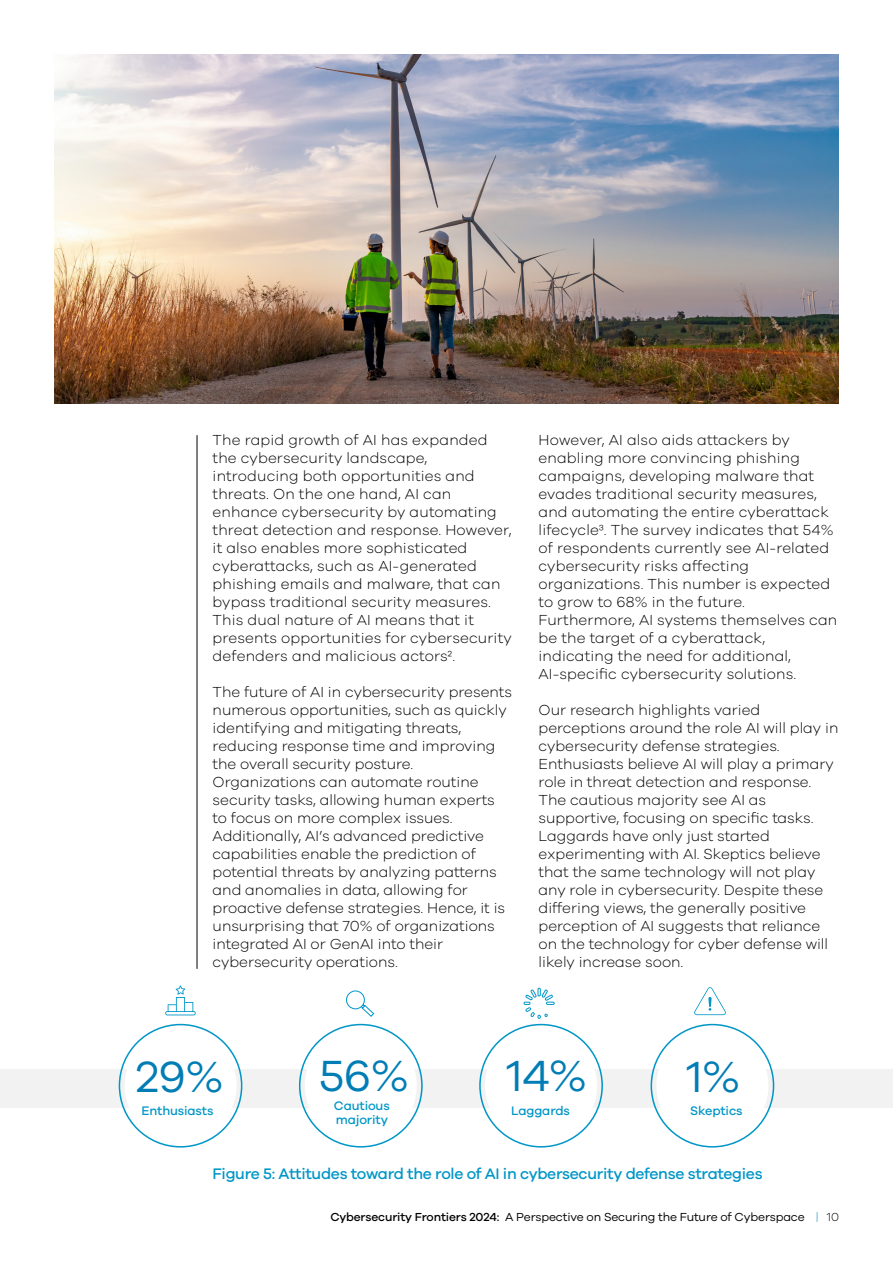
<style>
.page{position:relative;width:893px;height:1263px;background:#fff}
.page>*{position:absolute;margin:0;border:0;box-sizing:border-box;transform-origin:0 0}
.t1{font:45px "Galano Grotesque";color:#007db5}
.t2{font:500 15.75px "Galano Grotesque";letter-spacing:-.02em;color:#0096c7}
.t3{font:300 15px/18px "Galano Grotesque";color:#000}
.t4{font:500 12.75px/13.5px "Galano Grotesque";letter-spacing:-.01em;color:#0096c7}
.t5{font:12px "Galano Grotesque";letter-spacing:-.01em;color:#000}
.t6{font:500 12px "Galano Grotesque";letter-spacing:-.01em;color:#000}
.t7{font:300 12px "Galano Grotesque";color:#000}
.t8{font:300 12px "Galano Grotesque";color:#0096c7}
</style>
<div class="page">
<div style="left:0;top:1069px;width:893px;height:39px;background:#f2f2f2"></div>
<svg style="left:299px;top:1024px;width:124px;height:123px"></svg>
<svg style="left:119px;top:1024px;width:123px;height:123px"></svg>
<svg style="left:651px;top:1024px;width:123px;height:123px"></svg>
<div style="left:305px;top:1030px;width:112px;height:112px;background:#fff;border-radius:50%"></div>
<div style="left:656px;top:1030px;width:112px;height:112px;background:#fff;border-radius:50%"></div>
<div style="left:125px;top:1030px;width:112px;height:112px;background:#fff;border-radius:50%"></div>
<hr style="left:197px;top:435px;width:1px;height:534px;background:#000">
<svg style="left:346px;top:990px;width:29px;height:27px"></svg>
<svg style="left:165px;top:985px;width:31px;height:30px"></svg>
<svg style="left:479px;top:988px;width:124px;height:159px"></svg>
<svg style="left:694px;top:987px;width:32px;height:28px"></svg>
<img style="left:54px;top:54px;width:785px;height:350px">
<p class="t3" style="left:213px;top:430px;width:301px">The rapid growth of AI has expanded the cybersecurity landscape, introducing both opportunities and threats. On the one hand, AI can enhance cybersecurity by automating threat detection and response. However, it also enables more sophisticated cyberattacks, such as AI-generated phishing emails and malware, that can bypass traditional security measures.<br>This dual nature of AI means that it presents opportunities for cybersecurity defenders and malicious actors2.</p>
<p class="t3" style="left:213px;top:682px;width:301px">The future of AI in cybersecurity presents numerous opportunities, such as quickly identifying and mitigating threats, reducing response time and improving the overall security posture.<br>Organizations can automate routine security tasks, allowing human experts to focus on more complex issues.<br>Additionally, AI s’ advanced predictive capabilities enable the prediction of potential threats by analyzing patterns and anomalies in data, allowing for proactive defense strategies. Hence it, is unsurprising that 70% of organizations integrated AI or GenAI into their cybersecurity operations.</p>
<p class="t3" style="left:539px;top:430px;width:300px">However, AI also aids attackers by enabling more convincing phishing campaigns, developing malware that evades traditional security measures, and automating the entire cyberattack lifecycle3. The survey indicates that 54% of respondents currently see AI-related cybersecurity risks affecting organizations. This number is expected to grow to 68% in the future.<br>Furthermore, AI systems themselves can be the target of a cyberattack, indicating the need for additional, AI-specific cybersecurity solutions.</p>
<p class="t3" style="left:539px;top:700px;width:301px">Our research highlights varied perceptions around the role AI will play in cybersecurity defense strategies.<br>Enthusiasts believe AI will play a primary role in threat detection and response.<br>The cautious majority see AI as supportive, focusing on specific tasks.<br>Laggards have only just started experimenting with AI. Skeptics believe that the same technology will not play any role in cybersecurity. Despite these differing views, the generally positive perception of AI suggests that reliance on the technology for cyber defense will likely increase soon.</p>
<h1 class="t1" style="left:136px;top:1050px;width:89px">29%</h1>
<p class="t4" style="left:141px;top:1103px;width:74px">Enthusiasts</p>
<h1 class="t1" style="left:319px;top:1049px;width:91px">56%</h1>
<p class="t4" style="left:334px;top:1099px;width:57px">Cautious majority</p>
<h1 class="t1" style="left:506px;top:1049px;width:82px">14%</h1>
<p class="t4" style="left:511px;top:1103px;width:60px">Laggards</p>
<h1 class="t1" style="left:687px;top:1050px;width:55px">1%</h1>
<p class="t4" style="left:690px;top:1103px;width:54px">Skeptics</p>
<p class="t2" style="left:213px;top:1164px;width:552px">Figure 5: Attitudes toward the role of AI in cybersecurity defense strategies</p>
<p class="t5" style="left:505px;top:1210px;width:301px">A Perspective on Securing the Future of Cyberspace</p>
<p class="t6" style="left:330px;top:1210px;width:171px">Cybersecurity Frontiers 2024:</p>
<p class="t8" style="left:816px;top:1210px;width:4px">|</p>
<p class="t7" style="left:827px;top:1210px;width:14px">10</p>
</div>
